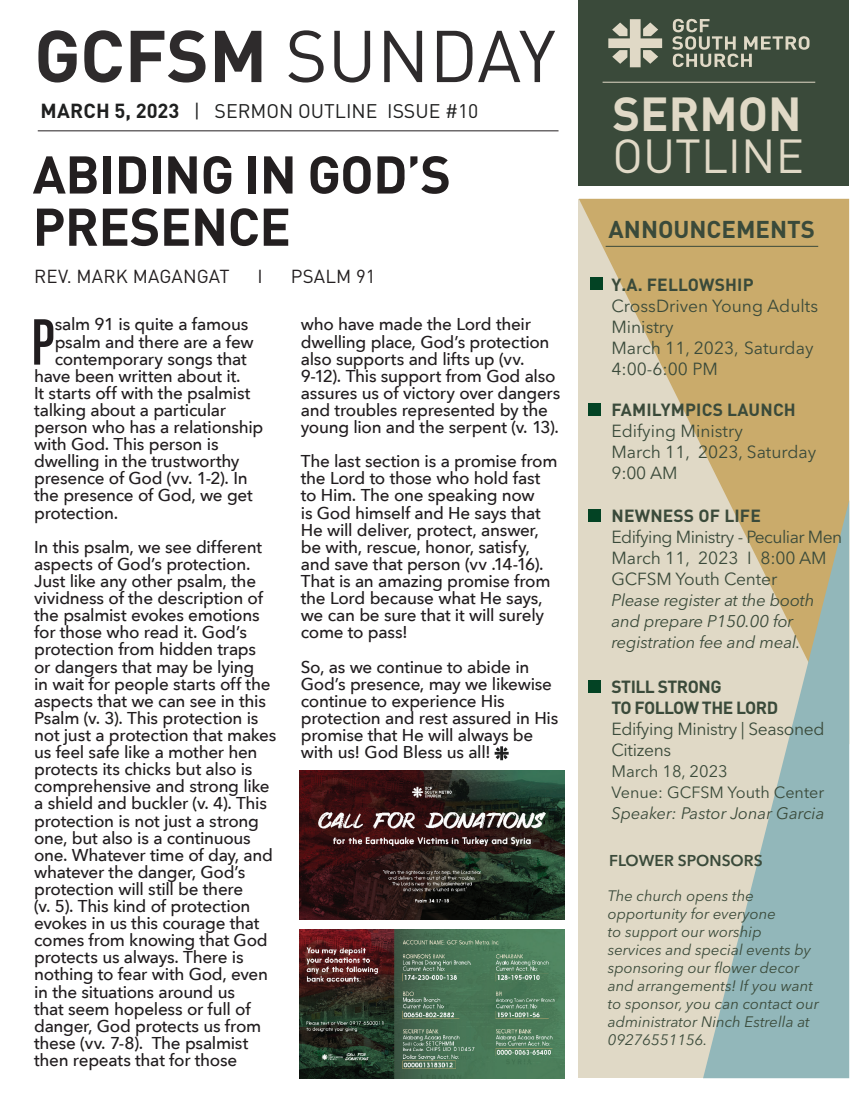
<style>
.page{position:relative;width:864px;height:1102px;background:#fff}
.page>*{position:absolute;margin:0;border:0;box-sizing:border-box;transform-origin:0 0}
.t1{font:72px "DIN Pro";color:#2e2b2c}
.t2{font:69.54px "Chalet Comprime Cologne Eighty";color:#211d1f}
.t3{font:700 52.2px/52.2px "DIN Pro";letter-spacing:-.01em;color:#231f20}
.t4{font:47.1px "DIN Pro";color:#e0d9c6}
.t5{font:700 47.1px "DIN Pro";color:#e0d9c6}
.t6{font:700 24px "DIN Pro";color:#3a4a3a}
.t7{font:19.5px "DIN Pro";color:#1f2020}
.t8{font:18.6px "DIN Pro";letter-spacing:.01em;color:#231f20}
.t9{font:17.4px/21px "Avenir Next LT Pro";letter-spacing:-.01em;color:#3a4a3a}
.t10{font:17.4px/21px "Avenir Next LT Pro";letter-spacing:-.03em;color:#3a4a3a}
.t11{font:700 17.4px "DIN Pro";letter-spacing:.01em;color:#3a4a3a}
.t12{font:700 17.4px/21px "DIN Pro";letter-spacing:-.03em;color:#3a4a3a}
.t13{font:500 17.1px/17.1px "Avenir Next";letter-spacing:-.015em;color:#211d1f}
.t14{font:italic 16.8px/21px "Avenir Next LT Pro";letter-spacing:-.01em;color:#3a4a3a}
.t15{font:italic 16.5px "Avenir Next LT Pro";color:#3a4a3a}
.t16{font:16.5px "Avenir Next LT Pro";color:#3a4a3a}
.t17{font:16.2px "Avenir Next LT Pro";color:#3a4a3a}
.t18{font:600 15.6px "Avenir Next LT Pro";color:#3a4a3a}
.t19{font:italic 15px/18px "Avenir Next LT Pro";color:#3a4a3a}
.s1{font-weight:700}
.s2{font-weight:700;font-size:20.1px}
</style>
<div class="page">
<div style="left:578px;top:199px;width:270px;height:879px;background:#e0d9c6"></div>
<svg style="left:579px;top:199px;width:270px;height:494px;fill:#caab6b"></svg>
<svg style="left:703px;top:500px;width:146px;height:578px"></svg>
<div style="left:578px;top:0;width:271px;height:186px;background:#3a4a3a"></div>
<svg style="left:672px;top:19px;width:138px;height:48px"></svg>
<svg style="left:608px;top:19px;width:54px;height:48px"></svg>
<hr style="left:603px;top:82px;width:212px;height:1px;background:#e0d9c6">
<img style="left:300px;top:929px;width:264px;height:149px">
<img style="left:300px;top:770px;width:264px;height:149px">
<hr style="left:38px;top:130px;width:521px;height:1px;background:#231f20">
<svg style="left:495px;top:746px;width:14px;height:14px"></svg>
<hr style="left:606px;top:246px;width:212px;height:1px;background:#3a4a3a">
<div style="left:590px;top:278px;width:13px;height:12px;background:#034324"></div>
<div style="left:589px;top:403px;width:12px;height:13px;background:#034324"></div>
<div style="left:589px;top:509px;width:12px;height:13px;background:#034324"></div>
<div style="left:589px;top:680px;width:12px;height:13px;background:#034324"></div>
<h1 class="t1" style="left:34px;top:7px;width:523px"><span class="s1">GCFSM</span> SUNDAY</h1>
<p class="t7" style="left:41px;top:98px;width:439px"><span class="s2">MARCH 5, 2023</span> | SERMON OUTLINE ISSUE #10</p>
<h3 class="t3" style="left:33px;top:146px;width:420px">ABIDING IN GOD’S<br>PRESENCE</h3>
<p class="t8" style="left:34px;top:263px;width:197px">REV. MARK MAGANGAT</p>
<p class="t8" style="left:258px;top:263px;width:7px">I</p>
<p class="t8" style="left:291px;top:263px;width:86px">PSALM 91</p>
<h2 class="t2" style="left:31px;top:304px;width:25px">P</h2>
<p class="t13" style="left:55px;top:315px;width:195px">salm 91 is quite a famous</p>
<p class="t13" style="left:55px;top:332px;width:200px">psalm and there are a few</p>
<p class="t13" style="left:55px;top:349px;width:194px">contemporary songs that</p>
<p class="t13" style="left:34px;top:367px;width:208px">have been written about it.</p>
<p class="t13" style="left:34px;top:384px;width:218px">It starts off with the psalmist</p>
<p class="t13" style="left:34px;top:401px;width:193px">talking about a particular</p>
<p class="t13" style="left:34px;top:418px;width:231px">person who has a relationship</p>
<p class="t13" style="left:34px;top:435px;width:186px">with God. This person is</p>
<p class="t13" style="left:34px;top:452px;width:207px">dwelling in the trustworthy</p>
<p class="t13" style="left:34px;top:469px;width:215px">presence of God (vv. 1-2). In</p>
<p class="t13" style="left:34px;top:486px;width:220px">the presence of God, we get</p>
<p class="t13" style="left:34px;top:503px;width:86px">protection.</p>
<p class="t13" style="left:34px;top:538px;width:244px">In this psalm, we see different aspects of God’s protection.<br>Just like any other psalm, the vividness of the description of the psalmist evokes emotions for those who read it. God’s protection from hidden traps or dangers that may be lying<br>in wait for people starts off the aspects that we can see in this<br>Psalm (v. 3). This protection is not just a protection that makes us feel safe like a mother hen protects its chicks but also is comprehensive and strong like a shield and buckler (v. 4). This protection is not just a strong one, but also is a continuous one. Whatever time of day, and whatever the danger, God’s protection will still be there<br>(v. 5). This kind of protection evokes in us this courage that comes from knowing that God protects us always. There is nothing to fear with God, even in the situations around us<br>that seem hopeless or full of danger, God protects us from these (vv. 7-8). The psalmist then repeats that for those</p>
<p class="t13" style="left:301px;top:315px;width:261px">who have made the Lord their dwelling place, God’s protection also supports and lifts up (vv.<br>9-12). This support from God also assures us of victory over dangers and troubles represented by the young lion and the serpent (v. 13).</p>
<p class="t13" style="left:301px;top:452px;width:258px">The last section is a promise from the Lord to those who hold fast to Him. The one speaking now<br>is God himself and He says that<br>He will deliver, protect, answer, be with, rescue, honor, satisfy, and save that person (vv .14-16).<br>That is an amazing promise from the Lord because what He says, we can be sure that it will surely come to pass!</p>
<p class="t13" style="left:301px;top:657px;width:259px">So, as we continue to abide in<br>God’s presence, may we likewise continue to experience His protection and rest assured in His promise that He will always be with us! God Bless us all!</p>
<h3 class="t5" style="left:612px;top:82px;width:191px">SERMON</h3>
<h3 class="t4" style="left:612px;top:124px;width:193px">OUTLINE</h3>
<h3 class="t6" style="left:609px;top:213px;width:208px">ANNOUNCEMENTS</h3>
<p class="t11" style="left:612px;top:273px;width:144px">Y.A. FELLOWSHIP</p>
<p class="t9" style="left:611px;top:295px;width:208px">CrossDriven Young Adults<br>Ministry<br>March 11, 2023, Saturday<br>4:00-6:00 PM</p>
<p class="t11" style="left:612px;top:398px;width:186px">FAMILYMPICS LAUNCH</p>
<p class="t9" style="left:611px;top:420px;width:206px">Edifying Ministry<br>March 11, 2023, Saturday<br>9:00 AM</p>
<p class="t11" style="left:612px;top:504px;width:151px">NEWNESS OF LIFE</p>
<p class="t10" style="left:611px;top:526px;width:232px">Edifying Ministry - Peculiar Men<br>March 11, 2023 I 8:00 AM<br>GCFSM Youth Center</p>
<p class="t14" style="left:611px;top:590px;width:205px">Please register at the booth and prepare P150.00 for registration fee and meal.</p>
<p class="t12" style="left:612px;top:676px;width:168px">STILL STRONG<br>TO FOLLOW THE LORD</p>
<p class="t9" style="left:611px;top:718px;width:215px">Edifying Ministry | Seasoned<br>Citizens</p>
<p class="t16" style="left:611px;top:761px;width:118px">March 18, 2023</p>
<p class="t17" style="left:611px;top:783px;width:214px">Venue: GCFSM Youth Center</p>
<p class="t15" style="left:611px;top:803px;width:215px">Speaker: Pastor Jonar Garcia</p>
<p class="t18" style="left:609px;top:851px;width:155px">FLOWER SPONSORS</p>
<p class="t19" style="left:608px;top:886px;width:213px">The church opens the opportunity for everyone<br>to support our worship services and special events by sponsoring our flower decor and arrangements! If you want to sponsor, you can contact our administrator Ninch Estrella at<br>09276551156.</p>
</div>
